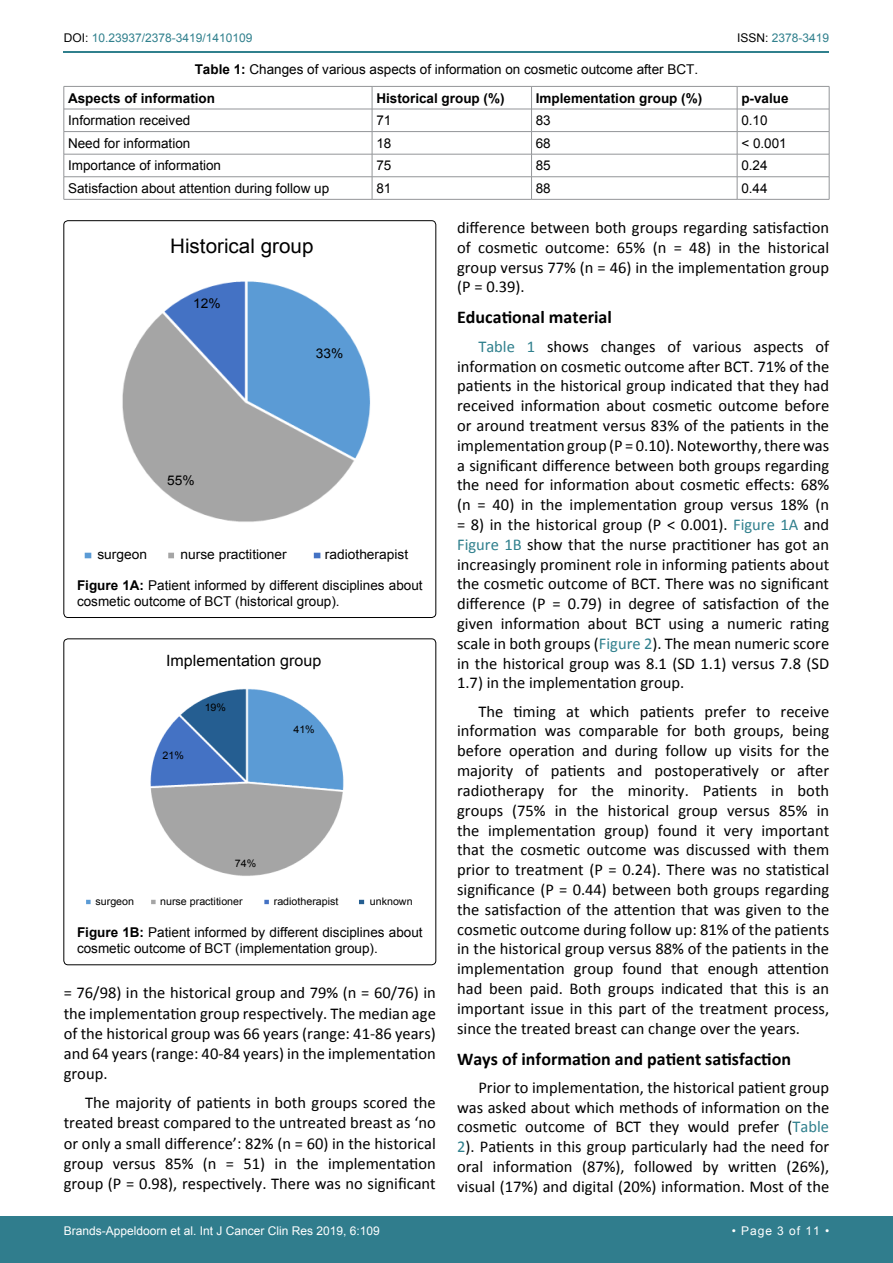
<style>
.page{position:relative;width:893px;height:1263px;background:#fff}
.page>*{position:absolute;margin:0;border:0;box-sizing:border-box;transform-origin:0 0}
.t1{font:19.95px "Arial";color:#000}
.t2{font:700 18px "Calibri";color:#000}
.t3{font:16.5px/19.8px "Calibri";color:#000;text-align:justify}
.t4{font:15.6px "Arial";color:#000}
.t5{font:13.5px/16.2px "Arial";color:#000}
.t6{font:700 13.5px "Arial";color:#000}
.t7{font:13.35px "Arial";color:#000}
.t8{font:12px "Arial";color:#fff}
.t9{font:12px "Arial";color:#30808d}
.t10{font:10.35px "Arial";color:#000}
.s1{color:#000}
.s2{font-weight:700}
.s3{color:#30808d}
</style>
<div class="page">
<hr style="left:64px;top:51px;width:765px;height:2px;background:#30808d">
<div style="left:0;top:1217px;width:893px;height:46px;background:#307d8d"></div>
<hr style="left:64px;top:86px;width:308px;height:1px;background:#939598">
<hr style="left:372px;top:86px;width:159px;height:1px;background:#939598">
<hr style="left:531px;top:86px;width:206px;height:1px;background:#939598">
<hr style="left:737px;top:86px;width:92px;height:1px;background:#939598">
<hr style="left:64px;top:109px;width:308px;height:1px;background:#939598">
<hr style="left:372px;top:109px;width:159px;height:1px;background:#939598">
<hr style="left:531px;top:109px;width:206px;height:1px;background:#939598">
<hr style="left:737px;top:109px;width:92px;height:1px;background:#939598">
<hr style="left:64px;top:131px;width:308px;height:1px;background:#939598">
<hr style="left:372px;top:131px;width:159px;height:1px;background:#939598">
<hr style="left:531px;top:131px;width:206px;height:1px;background:#939598">
<hr style="left:737px;top:131px;width:92px;height:1px;background:#939598">
<hr style="left:64px;top:154px;width:308px;height:1px;background:#939598">
<hr style="left:372px;top:154px;width:159px;height:1px;background:#939598">
<hr style="left:531px;top:154px;width:206px;height:1px;background:#939598">
<hr style="left:737px;top:154px;width:92px;height:1px;background:#939598">
<hr style="left:64px;top:176px;width:308px;height:1px;background:#939598">
<svg style="left:64px;top:87px;width:1px;height:112px"></svg>
<hr style="left:372px;top:176px;width:159px;height:1px;background:#939598">
<svg style="left:372px;top:87px;width:1px;height:112px"></svg>
<hr style="left:531px;top:176px;width:206px;height:1px;background:#939598">
<svg style="left:531px;top:86px;width:1px;height:113px"></svg>
<hr style="left:737px;top:176px;width:92px;height:1px;background:#939598">
<svg style="left:737px;top:86px;width:1px;height:113px"></svg>
<svg style="left:829px;top:86px;width:1px;height:113px"></svg>
<hr style="left:64px;top:199px;width:308px;height:1px;background:#939598">
<hr style="left:372px;top:199px;width:159px;height:1px;background:#939598">
<hr style="left:531px;top:199px;width:206px;height:1px;background:#939598">
<hr style="left:737px;top:199px;width:92px;height:1px;background:#939598">
<div style="left:64px;top:221px;width:372px;height:396px;border:1px solid #000;border-radius:4px"></div>
<img style="left:84px;top:281px;width:286px;height:278px">
<div style="left:315px;top:345px;width:35px;height:17px;background:#5b9bd5"></div>
<div style="left:191px;top:297px;width:33px;height:15px;background:#4472c4"></div>
<div style="left:166px;top:472px;width:34px;height:16px;background:#a5a5a5"></div>
<div style="left:322px;top:542px;width:96px;height:23px;background:#fff"></div>
<div style="left:93px;top:542px;width:66px;height:23px;background:#fff"></div>
<div style="left:178px;top:542px;width:122px;height:23px;background:#fff"></div>
<div style="left:64px;top:639px;width:372px;height:326px;border:1px solid #000;border-radius:4px"></div>
<img style="left:86px;top:689px;width:279px;height:216px">
<div style="left:290px;top:721px;width:29px;height:17px;background:#5b9bd5"></div>
<div style="left:203px;top:701px;width:29px;height:15px;background:#255e91"></div>
<div style="left:161px;top:750px;width:26px;height:12px;background:#4472c4"></div>
<div style="left:233px;top:856px;width:27px;height:13px;background:#a5a5a5"></div>
<div style="left:270px;top:894px;width:74px;height:18px;background:#fff"></div>
<div style="left:92px;top:894px;width:51px;height:18px;background:#fff"></div>
<div style="left:157px;top:891px;width:95px;height:18px;background:#fff"></div>
<p class="t9" style="left:64px;top:30px;width:190px"><span class="s1">DOI:</span> 10.23937/2378-3419/1410109</p>
<p class="t9" style="left:737px;top:30px;width:94px"><span class="s1">ISSN:</span> 2378-3419</p>
<p class="t5" style="left:68px;top:55px;width:632px;line-height:29px;text-indent:127px"><span class="s2">Table 1:</span> Changes of various aspects of information on cosmetic outcome after BCT.<br><span class="s2">Aspects of information</span></p>
<p class="t6" style="left:376px;top:89px;width:130px">Historical group (%)</p>
<p class="t6" style="left:536px;top:89px;width:168px">Implementation group (%)</p>
<p class="t6" style="left:741px;top:89px;width:49px">p-value</p>
<p class="t5" style="left:68px;top:112px;width:124px">Information received</p>
<p class="t5" style="left:376px;top:112px;width:17px">71</p>
<p class="t5" style="left:536px;top:112px;width:17px">83</p>
<p class="t5" style="left:741px;top:112px;width:28px">0.10</p>
<p class="t5" style="left:68px;top:135px;width:124px">Need for information</p>
<p class="t5" style="left:376px;top:135px;width:17px">18</p>
<p class="t5" style="left:536px;top:135px;width:17px">68</p>
<p class="t5" style="left:741px;top:135px;width:47px">&lt; 0.001</p>
<p class="t5" style="left:68px;top:158px;width:155px">Importance of information</p>
<p class="t5" style="left:376px;top:158px;width:17px">75</p>
<p class="t5" style="left:536px;top:158px;width:17px">85</p>
<p class="t5" style="left:741px;top:158px;width:28px">0.24</p>
<p class="t5" style="left:68px;top:180px;width:263px">Satisfaction about attention during follow up</p>
<p class="t5" style="left:376px;top:180px;width:17px">81</p>
<p class="t5" style="left:536px;top:180px;width:17px">88</p>
<p class="t5" style="left:741px;top:180px;width:28px">0.44</p>
<p class="t1" style="left:170px;top:233px;width:145px">Historical group</p>
<p class="t7" style="left:193px;top:295px;width:29px">12%</p>
<p class="t7" style="left:167px;top:472px;width:29px">55%</p>
<p class="t7" style="left:316px;top:345px;width:29px">33%</p>
<p class="t7" style="left:97px;top:545px;width:51px">surgeon</p>
<p class="t7" style="left:180px;top:545px;width:108px">nurse practitioner</p>
<p class="t7" style="left:325px;top:545px;width:85px">radiotherapist</p>
<p class="t5" style="left:77px;top:577px;width:347px"><span class="s2">Figure 1A:</span> Patient informed by different disciplines about cosmetic outcome of BCT (historical group).</p>
<p class="t4" style="left:166px;top:651px;width:157px">Implementation group</p>
<p class="t10" style="left:163px;top:749px;width:23px">21%</p>
<p class="t10" style="left:205px;top:701px;width:23px">19%</p>
<p class="t10" style="left:293px;top:723px;width:23px">41%</p>
<p class="t10" style="left:235px;top:856px;width:23px">74%</p>
<p class="t10" style="left:95px;top:895px;width:40px">surgeon</p>
<p class="t10" style="left:160px;top:895px;width:84px">nurse practitioner</p>
<p class="t10" style="left:274px;top:895px;width:66px">radiotherapist</p>
<p class="t10" style="left:370px;top:895px;width:44px">unknown</p>
<p class="t5" style="left:77px;top:924px;width:347px"><span class="s2">Figure 1B:</span> Patient informed by different disciplines about cosmetic outcome of BCT (implementation group).</p>
<p class="t3" style="left:64px;top:983px;width:374px;line-height:20.2px">= 76/98) in the historical group and 79% (n = 60/76) in the implementation group respectively. The median age of the historical group was 66 years (range: 41-86 years) and 64 years (range: 40-84 years) in the implementation group.</p>
<p class="t3" style="left:64px;top:1093px;width:374px;line-height:20.2px;text-indent:21px">The majority of patients in both groups scored the treated breast compared to the untreated breast as ‘no or only a small difference’: 82% (n = 60) in the historical group versus 85% (n = 51) in the implementation group (P = 0.98), respectively. There was no significant</p>
<p class="t3" style="left:457px;top:218px;width:374px">difference between both groups regarding satisfaction of cosmetic outcome: 65% (n = 48) in the historical group versus 77% (n = 46) in the implementation group (P = 0.39).</p>
<p class="t2" style="left:457px;top:306px;width:156px">Educational material</p>
<p class="t3" style="left:457px;top:336px;width:374px;text-indent:21px"><span class="s3">Table 1</span> shows changes of various aspects of information on cosmetic outcome after BCT. 71% of the patients in the historical group indicated that they had received information about cosmetic outcome before or around treatment versus 83% of the patients in the implementation group (P = 0.10). Noteworthy, there was a significant difference between both groups regarding the need for information about cosmetic effects: 68% (n = 40) in the implementation group versus 18% (n = 8) in the historical group (P &lt; 0.001). <span class="s3">Figure 1A</span> and <span class="s3">Figure 1B</span> show that the nurse practitioner has got an increasingly prominent role in informing patients about the cosmetic outcome of BCT. There was no significant difference (P = 0.79) in degree of satisfaction of the given information about BCT using a numeric rating scale in both groups (<span class="s3">Figure 2</span>). The mean numeric score in the historical group was 8.1 (SD 1.1) versus 7.8 (SD 1.7) in the implementation group.</p>
<p class="t3" style="left:457px;top:701px;width:374px;text-indent:21px">The timing at which patients prefer to receive information was comparable for both groups, being before operation and during follow up visits for the majority of patients and postoperatively or after radiotherapy for the minority. Patients in both groups (75% in the historical group versus 85% in the implementation group) found it very important that the cosmetic outcome was discussed with them prior to treatment (P = 0.24). There was no statistical significance (P = 0.44) between both groups regarding the satisfaction of the attention that was given to the cosmetic outcome during follow up: 81% of the patients in the historical group versus 88% of the patients in the implementation group found that enough attention had been paid. Both groups indicated that this is an important issue in this part of the treatment process, since the treated breast can change over the years.</p>
<p class="t2" style="left:457px;top:1047px;width:335px">Ways of information and patient satisfaction</p>
<p class="t3" style="left:457px;top:1077px;width:374px;text-indent:21px">Prior to implementation, the historical patient group was asked about which methods of information on the cosmetic outcome of BCT they would prefer (<span class="s3">Table 2</span>). Patients in this group particularly had the need for oral information (87%), followed by written (26%), visual (17%) and digital (20%) information. Most of the</p>
<p class="t8" style="left:64px;top:1223px;width:318px">Brands-Appeldoorn et al. Int J Cancer Clin Res 2019, 6:109</p>
<p class="t8" style="left:732px;top:1223px;width:99px">• Page 3 of 11 •</p>
</div>
